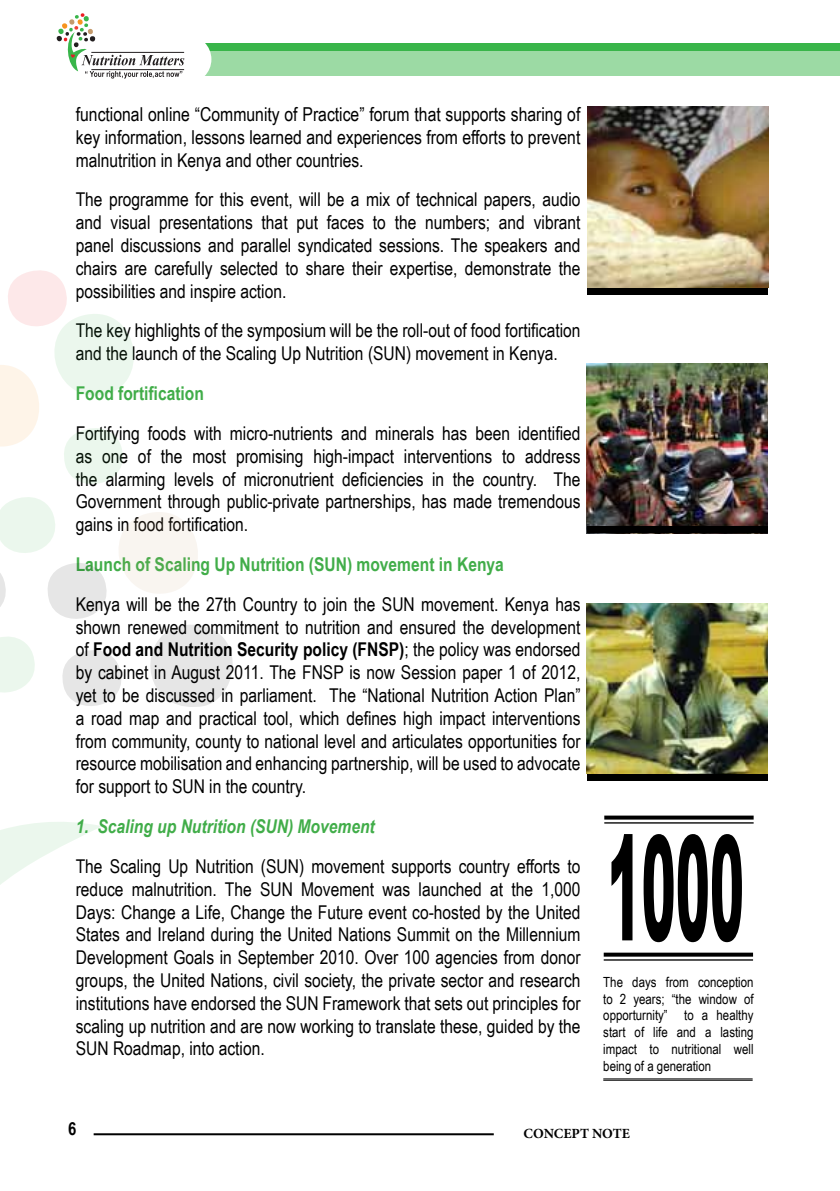
<style>
.page{position:relative;width:840px;height:1191px;background:#fff}
.page>*{position:absolute;margin:0;border:0;box-sizing:border-box;transform-origin:0 0}
.t1{font:19.2px/23px "Arial Narrow";color:#000}
.t2{font:19px/22.8px "Arial Narrow";color:#000;text-align:justify}
.t3{font:700 19px "Arial Narrow";color:#41ad49}
.t4{font:italic 700 19px "Arial Narrow";color:#41ad49}
.t5{font:700 18px "Arial Narrow";color:#000}
.t6{font:14px/16.8px "Arial Narrow";color:#000;text-align:justify}
.t7{font:700 14px "Minion Pro";color:#000}
.s1{font-weight:700}
</style>
<div class="page">
<hr style="left:94px;top:1133px;width:399px;height:2px;background:#000">
<svg style="left:603px;top:952px;width:149px;height:4px"></svg>
<hr style="left:603px;top:959px;width:149px;height:1px;background:#000">
<svg style="left:604px;top:815px;width:149px;height:4px"></svg>
<hr style="left:604px;top:822px;width:149px;height:1px;background:#000">
<img style="left:587px;top:107px;width:181px;height:181px">
<img style="left:586px;top:363px;width:181px;height:170px">
<img style="left:586px;top:603px;width:181px;height:170px">
<div style="left:587px;top:525px;width:180px;height:7px;background:#000"></div>
<div style="left:587px;top:773px;width:180px;height:7px;background:#000"></div>
<div style="left:587px;top:288px;width:180px;height:6px;background:#000"></div>
<hr style="left:603px;top:1078px;width:149px;height:1px;background:#000">
<hr style="left:603px;top:1079px;width:149px;height:1px;background:#000">
<svg style="left:611px;top:834px;width:130px;height:108px"></svg>
<div style="left:193px;top:43px;width:646px;height:8px;background:#39b54a"></div>
<div style="left:193px;top:51px;width:646px;height:25px;background:#9cdaa4"></div>
<div style="left:164px;top:36px;width:46px;height:46px;background:#fff;border-radius:50%"></div>
<div style="left:163px;top:35px;width:48px;height:48px;border:2px solid #fff;border-radius:50%"></div>
<svg style="left:56px;top:13px;width:128px;height:66px"></svg>
<svg style="left:0;top:270px;width:233px;height:437px"></svg>
<svg style="left:0;top:561px;width:102px;height:575px"></svg>
<p class="t1" style="left:76px;top:102px;width:506px">functional online “Community of Practice” forum that supports sharing of key information, lessons learned and experiences from efforts to prevent</p>
<p class="t2" style="left:76px;top:139px;width:506px;line-height:39.8px">malnutrition in Kenya and other countries.<br>The programme for this event, will be a mix of technical papers, audio</p>
<p class="t2" style="left:76px;top:210px;width:506px">and visual presentations that put faces to the numbers; and vibrant panel discussions and parallel syndicated sessions. The speakers and chairs are carefully selected to share their expertise, demonstrate the possibilities and inspire action.</p>
<p class="t2" style="left:76px;top:319px;width:506px">The key highlights of the symposium will be the roll-out of food fortification and the launch of the Scaling Up Nutrition (SUN) movement in Kenya.</p>
<p class="t3" style="left:76px;top:379px;width:130px">Food fortification</p>
<p class="t2" style="left:76px;top:421px;width:506px">Fortifying foods with micro-nutrients and minerals has been identified as one of the most promising high-impact interventions to address the alarming levels of micronutrient deficiencies in the country. The Government through public-private partnerships, has made tremendous gains in food fortification.</p>
<p class="t3" style="left:76px;top:550px;width:429px">Launch of Scaling Up Nutrition (SUN) movement in Kenya</p>
<p class="t2" style="left:76px;top:592px;width:506px">Kenya will be the 27th Country to join the SUN movement. Kenya has shown renewed commitment to nutrition and ensured the development of <span class="s1">Food and Nutrition Security policy (FNSP)</span>; the policy was endorsed by cabinet in August 2011. The FNSP is now Session paper 1 of 2012, yet to be discussed in parliament. The “National Nutrition Action Plan” a road map and practical tool, which defines high impact interventions from community, county to national level and articulates opportunities for resource mobilisation and enhancing partnership, will be used to advocate for support to SUN in the country.</p>
<p class="t4" style="left:76px;top:812px;width:300px">1. Scaling up Nutrition (SUN) Movement</p>
<p class="t2" style="left:76px;top:854px;width:506px">The Scaling Up Nutrition (SUN) movement supports country efforts to reduce malnutrition. The SUN Movement was launched at the 1,000<br>Days: Change a Life, Change the Future event co-hosted by the United States and Ireland during the United Nations Summit on the Millennium Development Goals in September 2010. Over 100 agencies from donor groups, the United Nations, civil society, the private sector and research institutions have endorsed the SUN Framework that sets out principles for scaling up nutrition and are now working to translate these, guided by the SUN Roadmap, into action.</p>
<p class="t6" style="left:603px;top:973px;width:152px">The days from conception to 2 years; “the window of opporturnity” to a healthy start of life and a lasting impact to nutritional well being of a generation</p>
<p class="t5" style="left:68px;top:1114px;width:10px">6</p>
<p class="t7" style="left:523px;top:1125px;width:108px">CONCEPT NOTE</p>
</div>
